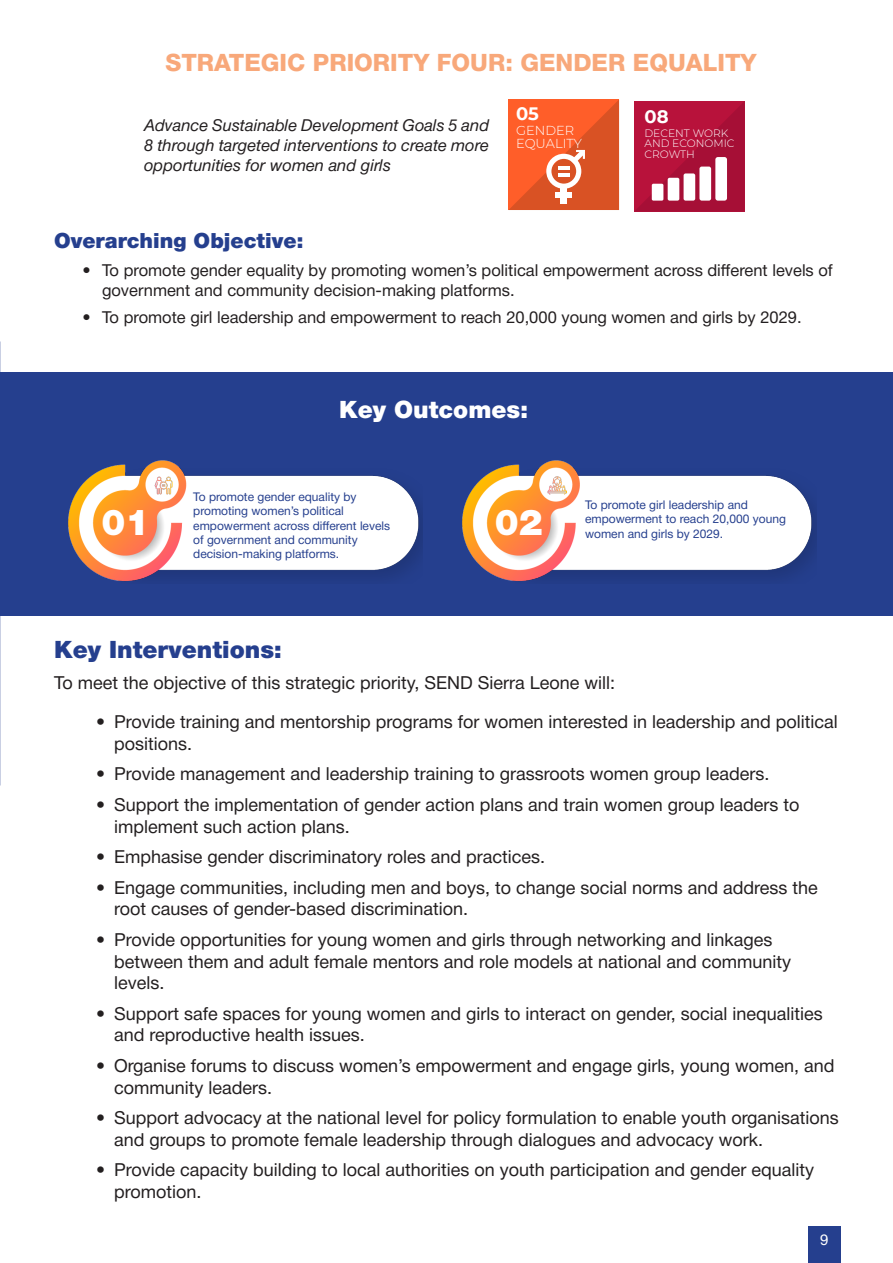
<style>
.page{position:relative;width:893px;height:1263px;background:#fff}
.page>*{position:absolute;margin:0;border:0;box-sizing:border-box;transform-origin:0 0}
.t1{font:900 36px "Helvetica Neue";color:#fff}
.t2{font:800 24px "Helvetica Neue";color:#f8a87a}
.t3{font:900 24px "Helvetica Neue";color:#253f8e}
.t4{font:900 24px "Helvetica Neue";color:#fff}
.t5{font:900 21px "Helvetica Neue";color:#253f8e}
.t6{font:18px/21.6px "Helvetica Neue";color:#231f20}
.t7{font:700 18px "Montserrat";color:#fff}
.t8{font:16.5px/19.8px "Helvetica Neue";color:#231f20}
.t9{font:italic 16.5px/19.8px "Helvetica Neue";color:#231f20;text-align:justify}
.t10{font:15px "Helvetica Neue";color:#fff}
.t11{font:300 13.05px/12.9px "Montserrat";color:#fff}
.t12{font:12px/14.4px "Helvetica Neue";color:#253f8e}
.t13{font:300 10.65px/10.5px "Montserrat";color:#fff}
</style>
<div class="page">
<div style="left:808px;top:1227px;width:32px;height:36px;background:#253f8e"></div>
<svg style="left:508px;top:99px;width:111px;height:111px;background:#ee6335"></svg>
<svg style="left:634px;top:101px;width:111px;height:111px;background:#b0123a"></svg>
<div style="left:684px;top:173px;width:11px;height:28px;background:#fff;border-radius:2px"></div>
<div style="left:699px;top:167px;width:12px;height:34px;background:#fff;border-radius:2px"></div>
<div style="left:715px;top:157px;width:12px;height:44px;background:#fff;border-radius:3px"></div>
<div style="left:652px;top:184px;width:11px;height:17px;background:#fff;border-radius:2px"></div>
<div style="left:668px;top:178px;width:11px;height:23px;background:#fff;border-radius:2px"></div>
<div style="left:0;top:373px;width:893px;height:243px;background:#253f8e"></div>
<img style="left:462px;top:460px;width:354px;height:122px">
<img style="left:69px;top:460px;width:354px;height:122px">
<img style="left:548px;top:476px;width:18px;height:18px">
<img style="left:154px;top:476px;width:19px;height:18px">
<p class="t2" style="left:165px;top:44px;width:593px">STRATEGIC PRIORITY FOUR: GENDER EQUALITY</p>
<p class="t9" style="left:144px;top:116px;width:346px">Advance Sustainable Development Goals 5 and 8 through targeted interventions to create more opportunities for women and girls</p>
<p class="t7" style="left:516px;top:100px;width:24px">05</p>
<p class="t11" style="left:516px;top:124px;width:67px">GENDER<br>EQUALITY</p>
<p class="t7" style="left:644px;top:103px;width:26px">08</p>
<p class="t13" style="left:644px;top:128px;width:92px">DECENT WORK<br>AND ECONOMIC<br>CROWTH</p>
<p class="t5" style="left:54px;top:224px;width:251px">Overarching Objective:</p>
<p class="t8" style="left:102px;top:261px;width:732px;text-indent:-20px">• To promote gender equality by promoting women’s political empowerment across different levels of government and community decision-making platforms.</p>
<p class="t8" style="left:82px;top:309px;width:721px">• To promote girl leadership and empowerment to reach 20,000 young women and girls by 2029.</p>
<p class="t4" style="left:339px;top:391px;width:191px">Key Outcomes:</p>
<p class="t12" style="left:193px;top:490px;width:198px">To promote gender equality by promoting women’s political empowerment across different levels of government and community decision-making platforms.</p>
<p class="t1" style="left:101px;top:494px;width:50px">01</p>
<p class="t1" style="left:495px;top:494px;width:50px">02</p>
<p class="t12" style="left:585px;top:498px;width:202px">To promote girl leadership and empowerment to reach 20,000 young women and girls by 2029.</p>
<p class="t3" style="left:54px;top:630px;width:230px">Key Interventions:</p>
<p class="t6" style="left:54px;top:672px;width:563px">To meet the objective of this strategic priority, SEND Sierra Leone will:</p>
<p class="t6" style="left:114px;top:712px;width:725px;text-indent:-18px">• Provide training and mentorship programs for women interested in leadership and political positions.</p>
<p class="t6" style="left:96px;top:764px;width:675px">• Provide management and leadership training to grassroots women group leaders.</p>
<p class="t6" style="left:114px;top:795px;width:687px;text-indent:-18px">• Support the implementation of gender action plans and train women group leaders to implement such action plans.</p>
<p class="t6" style="left:96px;top:847px;width:451px">• Emphasise gender discriminatory roles and practices.</p>
<p class="t6" style="left:114px;top:877px;width:705px;text-indent:-18px">• Engage communities, including men and boys, to change social norms and address the root causes of gender-based discrimination.</p>
<p class="t6" style="left:114px;top:930px;width:679px;text-indent:-18px">• Provide opportunities for young women and girls through networking and linkages between them and adult female mentors and role models at national and community levels.</p>
<p class="t6" style="left:114px;top:1003px;width:710px;text-indent:-18px">• Support safe spaces for young women and girls to interact on gender, social inequalities and reproductive health issues.</p>
<p class="t6" style="left:114px;top:1056px;width:722px;text-indent:-18px">• Organise forums to discuss women’s empowerment and engage girls, young women, and community leaders.</p>
<p class="t6" style="left:114px;top:1108px;width:726px;text-indent:-18px">• Support advocacy at the national level for policy formulation to enable youth organisations and groups to promote female leadership through dialogues and advocacy work.</p>
<p class="t6" style="left:114px;top:1160px;width:702px;text-indent:-18px">• Provide capacity building to local authorities on youth participation and gender equality promotion.</p>
<p class="t10" style="left:820px;top:1228px;width:10px">9</p>
</div>
